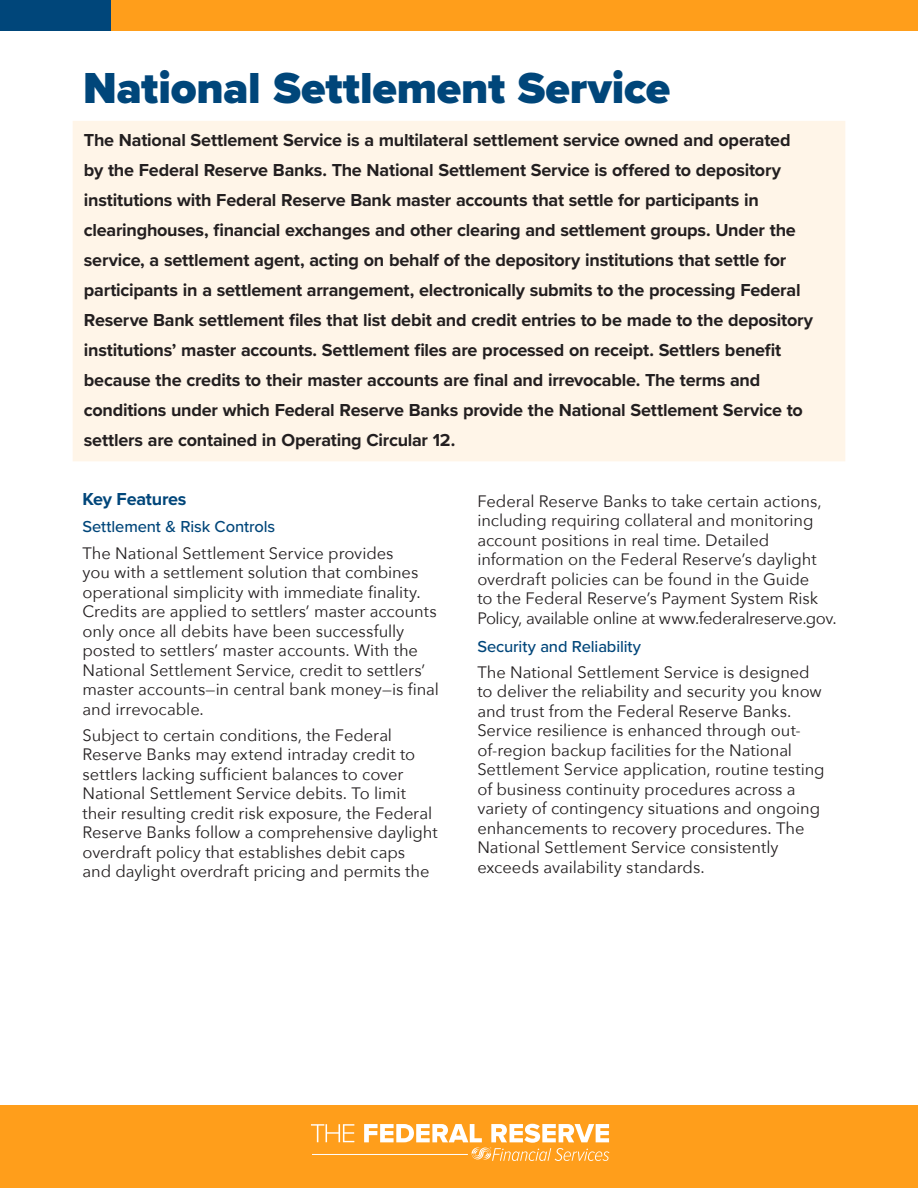
<style>
.page{position:relative;width:918px;height:1188px;background:#fff}
.page>*{position:absolute;margin:0;border:0;box-sizing:border-box;transform-origin:0 0}
.t1{font:900 45px "Proxima Nova";letter-spacing:-.005em;color:#00467a}
.t2{font:700 18px/30px "Proxima Nova";letter-spacing:-.015em;color:#231f20}
.t3{font:700 18px "Proxima Nova";letter-spacing:-.015em;color:#00467a}
.t4{font:16.5px/19.5px "Avenir Next";letter-spacing:-.005em;color:#231f20}
.t5{font:500 16.5px "Proxima Nova";letter-spacing:-.005em;color:#00467a}
</style>
<div class="page">
<div style="left:0;top:0;width:918px;height:31px;background:#ff9e1b"></div>
<div style="left:0;top:0;width:111px;height:31px;background:#00467a"></div>
<div style="left:0;top:1105px;width:918px;height:83px;background:#ff9e1b"></div>
<div style="left:73px;top:121px;width:772px;height:340px;background:#fff5e8"></div>
<svg style="left:311px;top:1124px;width:43px;height:18px"></svg>
<svg style="left:364px;top:1124px;width:245px;height:37px"></svg>
<hr style="left:312px;top:1154px;width:156px;height:1px;background:#fff">
<p class="t1" style="left:83px;top:55px;width:589px">National Settlement Service</p>
<p class="t2" style="left:84px;top:125px;width:731px">The National Settlement Service is a multilateral settlement service owned and operated by the Federal Reserve Banks. The National Settlement Service is offered to depository institutions with Federal Reserve Bank master accounts that settle for participants in clearinghouses, financial exchanges and other clearing and settlement groups. Under the service, a settlement agent, acting on behalf of the depository institutions that settle for participants in a settlement arrangement, electronically submits to the processing Federal Reserve Bank settlement files that list debit and credit entries to be made to the depository institutions’ master accounts. Settlement files are processed on receipt. Settlers benefit because the credits to their master accounts are final and irrevocable. The terms and conditions under which Federal Reserve Banks provide the National Settlement Service to settlers are contained in Operating Circular 12.</p>
<p class="t3" style="left:83px;top:485px;width:105px">Key Features</p>
<p class="t5" style="left:83px;top:514px;width:194px">Settlement &amp; Risk Controls</p>
<p class="t4" style="left:83px;top:542px;width:358px">The National Settlement Service provides<br>you with a settlement solution that combines operational simplicity with immediate finality.<br>Credits are applied to settlers’ master accounts only once all debits have been successfully posted to settlers’ master accounts. With the National Settlement Service, credit to settlers’ master accounts—in central bank money—is final and irrevocable.</p>
<p class="t4" style="left:83px;top:725px;width:357px">Subject to certain conditions, the Federal Reserve Banks may extend intraday credit to settlers lacking sufficient balances to cover National Settlement Service debits. To limit their resulting credit risk exposure, the Federal Reserve Banks follow a comprehensive daylight overdraft policy that establishes debit caps and daylight overdraft pricing and permits the</p>
<p class="t4" style="left:477px;top:491px;width:361px">Federal Reserve Banks to take certain actions, including requiring collateral and monitoring account positions in real time. Detailed information on the Federal Reserve’s daylight overdraft policies can be found in the Guide<br>to the Federal Reserve’s Payment System Risk Policy, available online at www.federalreserve.gov.</p>
<p class="t5" style="left:477px;top:634px;width:165px">Security and Reliability</p>
<p class="t4" style="left:477px;top:662px;width:349px">The National Settlement Service is designed to deliver the reliability and security you know and trust from the Federal Reserve Banks.<br>Service resilience is enhanced through out&shy;of-region backup facilities for the National Settlement Service application, routine testing of business continuity procedures across a variety of contingency situations and ongoing enhancements to recovery procedures. The National Settlement Service consistently exceeds availability standards.</p>
</div>
